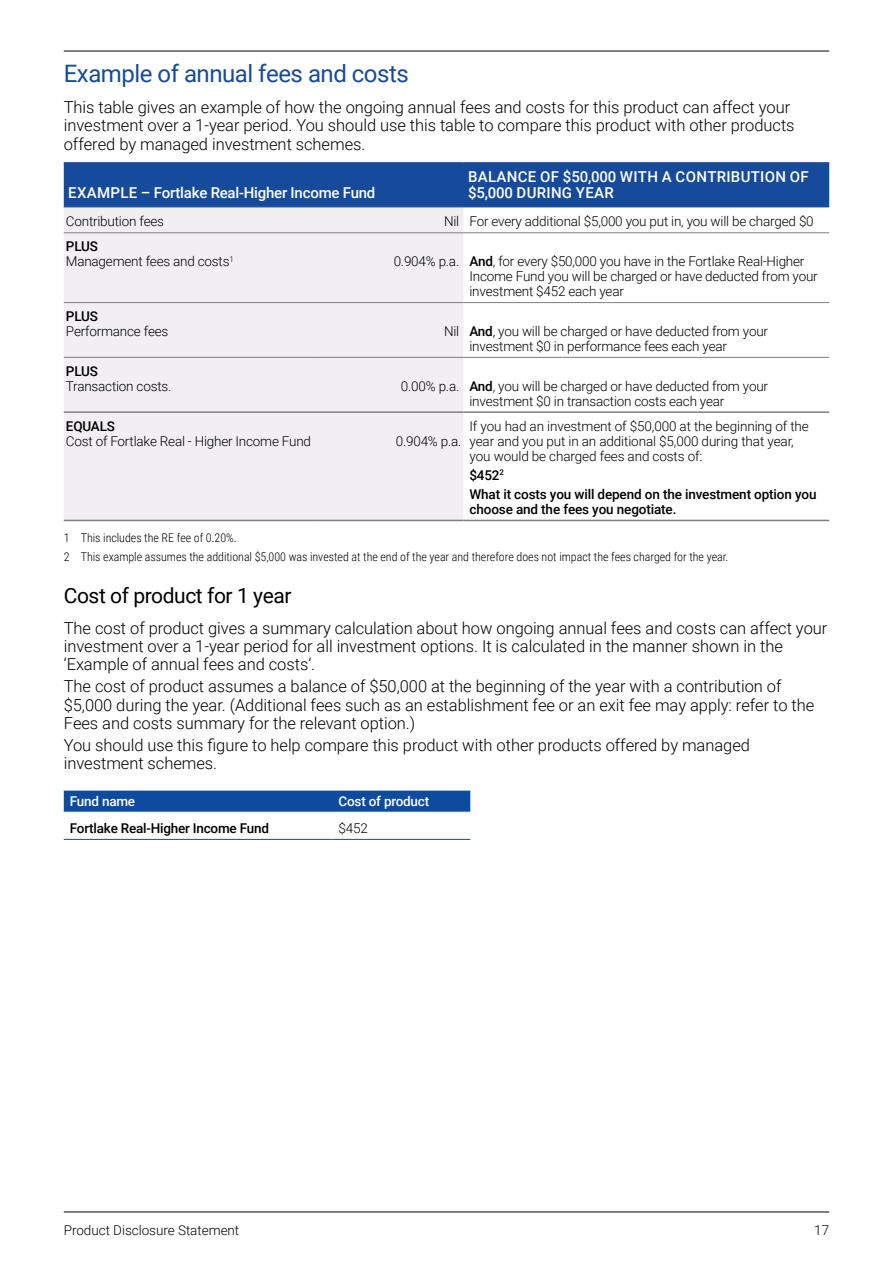
<style>
.page{position:relative;width:893px;height:1263px;background:#fff}
.page>*{position:absolute;margin:0;border:0;box-sizing:border-box;transform-origin:0 0}
.CFS_Edge_02_Subhead_1{font:24px "Roboto";letter-spacing:-.02em;color:#164a9a}
.CFS_Edge_02_Subhead_2{font:21px "Roboto";letter-spacing:-.02em;color:#000}
.CFS_01_Body{font:300 16.5px/18.1px "Roboto";letter-spacing:-.005em;color:#000}
.CFS_Edge_04_Table_Col_Head{font:500 15px/16.5px "Roboto";letter-spacing:.02em;color:#fff}
.CFS_Edge_04_Table_Col_Head-2{font:500 15px "Roboto";letter-spacing:-.015em;color:#fff}
.CFS_Edge_04_Table_Body{font:300 13.5px/15px "Roboto";letter-spacing:-.015em;color:#000}
.CFS_Edge_04_Table_Body-2{font:500 13.5px/15px "Roboto";letter-spacing:-.01em;color:#000}
.CFS_Edge_04_Table_Col_Head-3{font:500 13.5px "Roboto";letter-spacing:-.015em;color:#fff}
.CFS_09_Footnote{font:300 12px "Roboto Condensed";letter-spacing:-.005em;color:#000}
.s1{font-weight:500}
</style>
<div class="page">
<hr style="left:64px;top:51px;width:765px;height:1px;background:#000">
<hr style="left:64px;top:1212px;width:765px;height:1px;background:#000">
<div style="left:64px;top:163px;width:765px;height:44px;background:#164a9a"></div>
<div style="left:64px;top:208px;width:399px;height:312px;background:#f1eff2"></div>
<hr style="left:64px;top:302px;width:255px;height:1px;background:#807f7f">
<hr style="left:319px;top:302px;width:144px;height:1px;background:#807f7f">
<hr style="left:463px;top:302px;width:366px;height:1px;background:#807f7f">
<hr style="left:64px;top:357px;width:255px;height:1px;background:#807f7f">
<hr style="left:319px;top:357px;width:144px;height:1px;background:#807f7f">
<hr style="left:463px;top:357px;width:366px;height:1px;background:#807f7f">
<hr style="left:64px;top:411px;width:255px;height:2px;background:#807f7f">
<hr style="left:319px;top:411px;width:144px;height:2px;background:#807f7f">
<hr style="left:463px;top:411px;width:366px;height:2px;background:#807f7f">
<hr style="left:64px;top:520px;width:255px;height:1px;background:#807f7f">
<hr style="left:319px;top:520px;width:144px;height:1px;background:#807f7f">
<hr style="left:463px;top:520px;width:366px;height:1px;background:#807f7f">
<hr style="left:64px;top:233px;width:255px;height:1px;background:#807f7f">
<hr style="left:319px;top:233px;width:144px;height:1px;background:#807f7f">
<hr style="left:463px;top:233px;width:366px;height:1px;background:#807f7f">
<hr style="left:64px;top:162px;width:255px;height:1px;background:#164a9a">
<hr style="left:319px;top:162px;width:144px;height:1px;background:#164a9a">
<hr style="left:463px;top:162px;width:366px;height:1px;background:#164a9a">
<hr style="left:64px;top:207px;width:255px;height:1px;background:#164a9a">
<hr style="left:319px;top:207px;width:144px;height:1px;background:#164a9a">
<hr style="left:463px;top:207px;width:366px;height:1px;background:#164a9a">
<div style="left:64px;top:791px;width:406px;height:21px;background:#0d4ba0"></div>
<hr style="left:333px;top:839px;width:137px;height:1px;background:#0d4ba0">
<hr style="left:64px;top:839px;width:269px;height:1px;background:#0d4ba0">
<h2 class="CFS_Edge_02_Subhead_1" style="left:64px;top:57px;width:346px">Example of annual fees and costs</h2>
<p class="CFS_01_Body" style="left:64px;top:98px;width:732px">This table gives an example of how the ongoing annual fees and costs for this product can affect your investment over a 1-year period. You should use this table to compare this product with other products offered by managed investment schemes.</p>
<h6 class="CFS_Edge_04_Table_Col_Head-2" style="left:68px;top:183px;width:309px">EXAMPLE – Fortlake Real-Higher Income Fund</h6>
<h6 class="CFS_Edge_04_Table_Col_Head" style="left:468px;top:168px;width:342px">BALANCE OF $50,000 WITH A CONTRIBUTION OF $5,000 DURING YEAR</h6>
<p class="CFS_Edge_04_Table_Body" style="left:66px;top:214px;width:100px">Contribution fees</p>
<p class="CFS_Edge_04_Table_Body" style="left:444px;top:214px;width:17px">Nil</p>
<p class="CFS_Edge_04_Table_Body" style="left:469px;top:214px;width:346px">For every additional $5,000 you put in, you will be charged $0</p>
<p class="CFS_Edge_04_Table_Body" style="left:66px;top:238px;width:169px"><span class="s1">PLUS<br></span>Management fees and costs<sup>1</sup></p>
<p class="CFS_Edge_04_Table_Body" style="left:394px;top:253px;width:67px">0.904% p.a.</p>
<p class="CFS_Edge_04_Table_Body" style="left:469px;top:253px;width:350px"><span class="s1">And</span>, for every $50,000 you have in the Fortlake Real-Higher<br>Income Fund you will be charged or have deducted from your investment $452 each year</p>
<p class="CFS_Edge_04_Table_Body" style="left:66px;top:308px;width:104px"><span class="s1">PLUS<br></span>Performance fees</p>
<p class="CFS_Edge_04_Table_Body" style="left:66px;top:363px;width:107px"><span class="s1">PLUS<br></span>Transaction costs.</p>
<p class="CFS_Edge_04_Table_Body" style="left:66px;top:418px;width:247px"><span class="s1">EQUALS<br></span>Cost of Fortlake Real - Higher Income Fund</p>
<p class="CFS_Edge_04_Table_Body" style="left:444px;top:323px;width:17px">Nil</p>
<p class="CFS_Edge_04_Table_Body" style="left:469px;top:323px;width:300px"><span class="s1">And</span>, you will be charged or have deducted from your investment $0 in performance fees each year</p>
<p class="CFS_Edge_04_Table_Body" style="left:401px;top:378px;width:60px">0.00% p.a.</p>
<p class="CFS_Edge_04_Table_Body" style="left:469px;top:378px;width:300px"><span class="s1">And</span>, you will be charged or have deducted from your investment $0 in transaction costs each year</p>
<p class="CFS_Edge_04_Table_Body" style="left:396px;top:433px;width:67px">0.904% p.a.</p>
<p class="CFS_Edge_04_Table_Body" style="left:469px;top:418px;width:341px">If you had an investment of $50,000 at the beginning of the year and you put in an additional $5,000 during that year, you would be charged fees and costs of:</p>
<p class="CFS_Edge_04_Table_Body-2" style="left:469px;top:467px;width:36px">$452<sup>2</sup></p>
<p class="CFS_Edge_04_Table_Body-2" style="left:469px;top:486px;width:349px">What it costs you will depend on the investment option you choose and the fees you negotiate.</p>
<p class="CFS_09_Footnote" style="left:64px;top:529px;width:174px">1 This includes the RE fee of 0.20%.</p>
<p class="CFS_09_Footnote" style="left:64px;top:548px;width:666px">2 This example assumes the additional $5,000 was invested at the end of the year and therefore does not impact the fees charged for the year.</p>
<h3 class="CFS_Edge_02_Subhead_2" style="left:64px;top:581px;width:229px">Cost of product for 1 year</h3>
<p class="CFS_01_Body" style="left:64px;top:618px;width:765px">The cost of product gives a summary calculation about how ongoing annual fees and costs can affect your investment over a 1-year period for all investment options. It is calculated in the manner shown in the ‘Example of annual fees and costs’.</p>
<p class="CFS_01_Body" style="left:64px;top:677px;width:752px">The cost of product assumes a balance of $50,000 at the beginning of the year with a contribution of $5,000 during the year. (Additional fees such as an establishment fee or an exit fee may apply: refer to the<br>Fees and costs summary for the relevant option.)</p>
<p class="CFS_01_Body" style="left:64px;top:736px;width:688px">You should use this figure to help compare this product with other products offered by managed investment schemes.</p>
<h6 class="CFS_Edge_04_Table_Col_Head-3" style="left:70px;top:792px;width:67px">Fund name</h6>
<h6 class="CFS_Edge_04_Table_Col_Head-3" style="left:339px;top:792px;width:92px">Cost of product</h6>
<p class="CFS_Edge_04_Table_Body-2" style="left:70px;top:820px;width:201px">Fortlake Real-Higher Income Fund</p>
<p class="CFS_Edge_04_Table_Body" style="left:339px;top:820px;width:31px">$452</p>
<p class="CFS_Edge_04_Table_Body" style="left:64px;top:1222px;width:177px">Product Disclosure Statement</p>
<p class="CFS_Edge_04_Table_Body" style="left:814px;top:1222px;width:16px">17</p>
</div>
